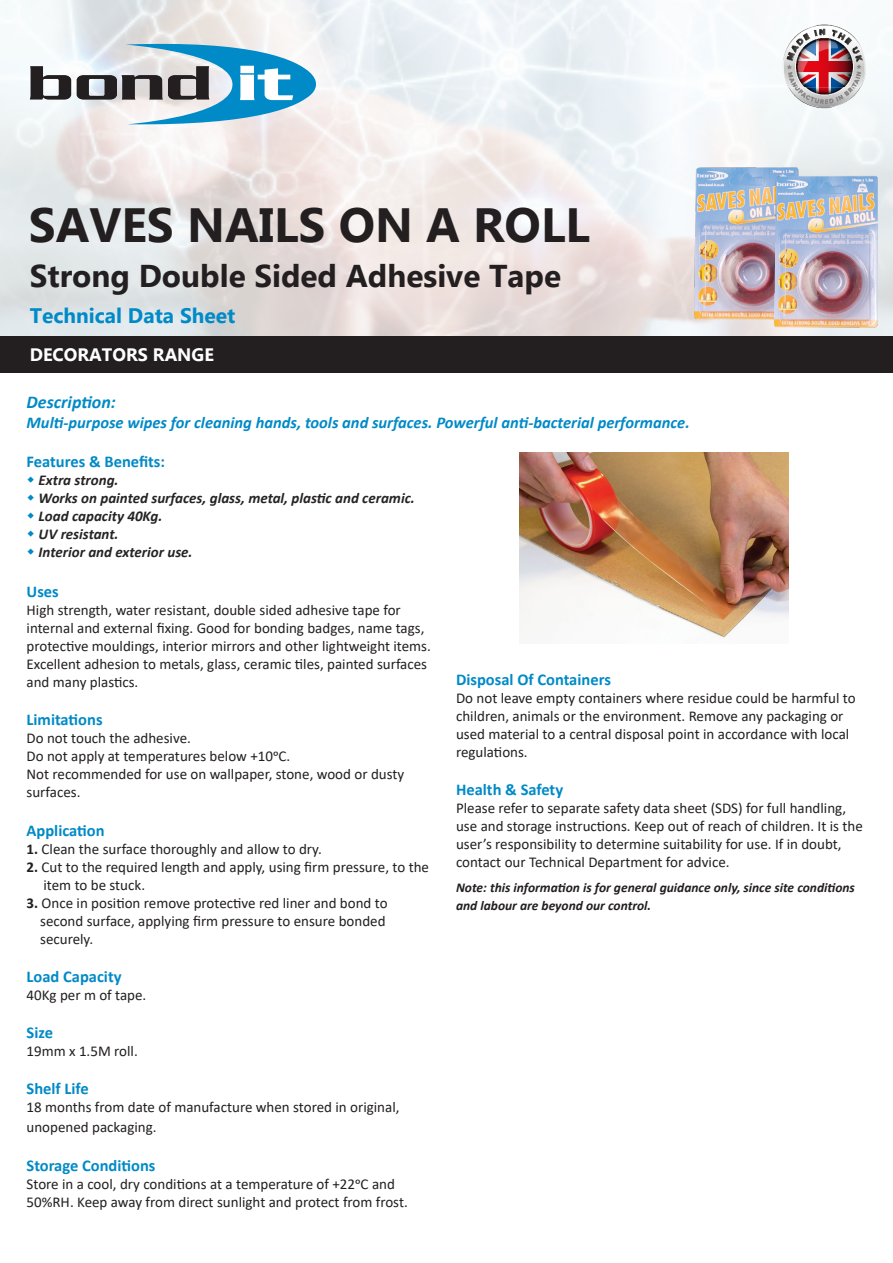
<style>
.page{position:relative;width:893px;height:1263px;background:#fff}
.page>*{position:absolute;margin:0;border:0;box-sizing:border-box;transform-origin:0 0}
.t1{font:700 48px "Myanmar Text";color:#231f20}
.t2{font:700 31.5px "Myanmar Text";color:#231f20}
.t3{font:700 21px "Myanmar Text";color:#008ac7}
.t4{font:700 18px "Myanmar Text";color:#fff}
.t5{font:italic 700 18px "Calibri";color:#008ac7}
.t6{font:700 16.5px "Calibri";color:#008ac7}
.t7{font:italic 700 16.5px "Calibri";color:#008ac7}
.t8{font:15px/18px "Calibri";color:#231f20}
.t9{font:italic 700 15px "Calibri";color:#262324}
.t10{font:italic 700 13.5px/18px "Calibri";color:#231f20}
.s1{font-weight:700}
</style>
<div class="page">
<div style="left:0;top:336px;width:893px;height:37px;background:#231f20"></div>
<svg style="left:30px;top:66px;width:41px;height:34px"></svg>
<svg style="left:77px;top:40px;width:241px;height:86px"></svg>
<img style="left:647px;top:156px;width:80px;height:180px">
<img style="left:519px;top:452px;width:269px;height:186px">
<img style="left:727px;top:152px;width:166px;height:184px">
<img style="left:782px;top:24px;width:84px;height:63px">
<img style="left:788px;top:87px;width:73px;height:22px">
<p class="t1" style="left:29px;top:198px;width:563px">SAVES NAILS ON A ROLL</p>
<p class="t2" style="left:30px;top:258px;width:533px">Strong Double Sided Adhesive Tape</p>
<p class="t3" style="left:30px;top:303px;width:207px">Technical Data Sheet</p>
<p class="t4" style="left:30px;top:345px;width:186px">DECORATORS RANGE</p>
<p class="t5" style="left:27px;top:389px;width:91px">Description:</p>
<p class="t7" style="left:27px;top:411px;width:665px">Multi‐purpose wipes for cleaning hands, tools and surfaces. Powerful anti‐bacterial performance.</p>
<p class="t6" style="left:27px;top:450px;width:140px">Features &amp; Benefits:</p>
<p class="t9" style="left:39px;top:470px;width:81px">Extra strong.</p>
<p class="t9" style="left:39px;top:488px;width:378px">Works on painted surfaces, glass, metal, plastic and ceramic.</p>
<p class="t9" style="left:39px;top:506px;width:125px">Load capacity 40Kg.</p>
<p class="t9" style="left:39px;top:524px;width:81px">UV resistant.</p>
<p class="t9" style="left:39px;top:542px;width:155px">Interior and exterior use.</p>
<p class="t6" style="left:27px;top:580px;width:34px">Uses</p>
<p class="t8" style="left:27px;top:601px;width:376px">High strength, water resistant, double sided adhesive tape for</p>
<p class="t8" style="left:27px;top:619px;width:399px">internal and external fixing. Good for bonding badges, name tags,</p>
<p class="t8" style="left:27px;top:637px;width:406px">protective mouldings, interior mirrors and other lightweight items.</p>
<p class="t8" style="left:27px;top:655px;width:402px">Excellent adhesion to metals, glass, ceramic tiles, painted surfaces</p>
<p class="t8" style="left:27px;top:673px;width:113px">and many plastics.</p>
<p class="t6" style="left:27px;top:708px;width:78px">Limitations</p>
<p class="t8" style="left:27px;top:728px;width:166px">Do not touch the adhesive.</p>
<p class="t8" style="left:27px;top:746px;width:265px">Do not apply at temperatures below +10oC.</p>
<p class="t8" style="left:27px;top:764px;width:379px">Not recommended for use on wallpaper, stone, wood or dusty</p>
<p class="t8" style="left:27px;top:782px;width:55px">surfaces.</p>
<p class="t6" style="left:27px;top:819px;width:80px">Application</p>
<p class="t8" style="left:27px;top:840px;width:297px"><span class="s1">1.</span> Clean the surface thoroughly and allow to dry.</p>
<p class="t8" style="left:27px;top:858px;width:404px"><span class="s1">2.</span> Cut to the required length and apply, using firm pressure, to the</p>
<p class="t8" style="left:44px;top:876px;width:103px">item to be stuck.</p>
<p class="t8" style="left:27px;top:894px;width:363px"><span class="s1">3.</span> Once in position remove protective red liner and bond to</p>
<p class="t8" style="left:40px;top:912px;width:347px">second surface, applying firm pressure to ensure bonded</p>
<p class="t8" style="left:40px;top:930px;width:55px">securely.</p>
<p class="t6" style="left:27px;top:965px;width:96px">Load Capacity</p>
<p class="t8" style="left:27px;top:986px;width:121px">40Kg per m of tape.</p>
<p class="t6" style="left:27px;top:1021px;width:28px">Size</p>
<p class="t8" style="left:27px;top:1042px;width:113px">19mm x 1.5M roll.</p>
<p class="t6" style="left:27px;top:1077px;width:64px">Shelf Life</p>
<p class="t8" style="left:27px;top:1097px;width:374px">18 months from date of manufacture when stored in original,</p>
<p class="t8" style="left:27px;top:1117px;width:132px">unopened packaging.</p>
<p class="t6" style="left:27px;top:1154px;width:130px">Storage Conditions</p>
<p class="t8" style="left:27px;top:1175px;width:370px">Store in a cool, dry conditions at a temperature of +22oC and</p>
<p class="t8" style="left:27px;top:1193px;width:383px">50%RH. Keep away from direct sunlight and protect from frost.</p>
<p class="t6" style="left:456px;top:668px;width:156px">Disposal Of Containers</p>
<p class="t8" style="left:456px;top:689px;width:401px">Do not leave empty containers where residue could be harmful to children, animals or the environment. Remove any packaging or used material to a central disposal point in accordance with local regulations.</p>
<p class="t6" style="left:456px;top:778px;width:109px">Health &amp; Safety</p>
<p class="t8" style="left:456px;top:799px;width:408px">Please refer to separate safety data sheet (SDS) for full handling, use and storage instructions. Keep out of reach of children. It is the user’s responsibility to determine suitability for use. If in doubt, contact our Technical Department for advice.</p>
<p class="t10" style="left:456px;top:878px;width:400px">Note: this information is for general guidance only, since site conditions and labour are beyond our control.</p>
</div>
